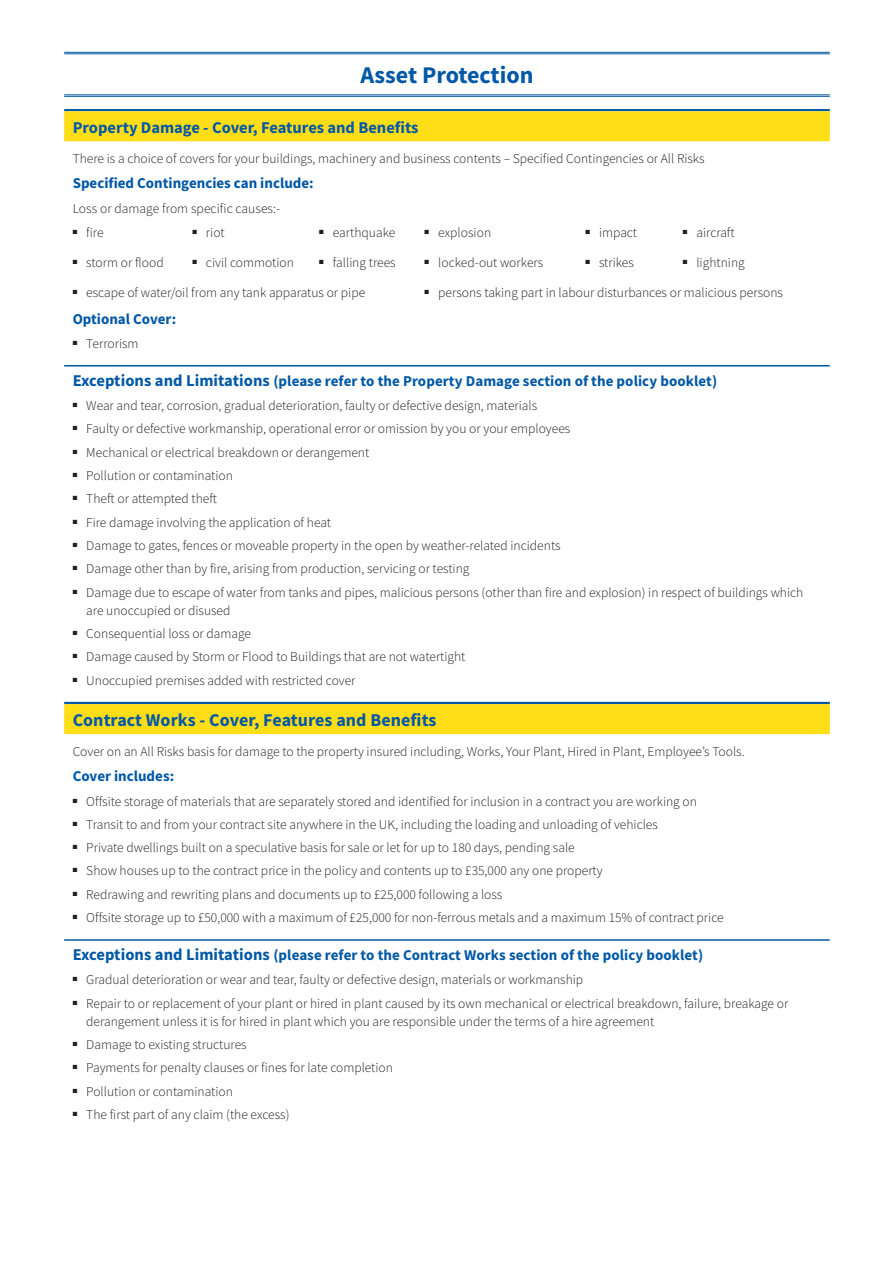
<style>
.page{position:relative;width:894px;height:1264px;background:#fff}
.page>*{position:absolute;margin:0;border:0;box-sizing:border-box;transform-origin:0 0}
.t1{font:700 24px "Source Sans Pro";color:#0158a6}
.t2{font:700 18px "Source Sans Pro";letter-spacing:.005em;color:#0158a6}
.t3{font:700 16.5px "Source Sans Pro";color:#0158a6}
.t4{font:700 15px "Source Sans Pro";color:#0158a6}
.t5{font:300 13.5px/18px "Source Sans Pro";color:#231f20}
.s1{font-size:16.5px}
</style>
<div class="page">
<hr style="left:64px;top:109px;width:766px;height:2px;background:#0158a6">
<div style="left:64px;top:111px;width:766px;height:30px;background:#ffdd17"></div>
<hr style="left:64px;top:365px;width:766px;height:1px;background:#0158a6">
<hr style="left:64px;top:702px;width:766px;height:2px;background:#0158a6">
<div style="left:64px;top:704px;width:766px;height:30px;background:#ffdd17"></div>
<hr style="left:64px;top:939px;width:766px;height:1px;background:#0158a6">
<hr style="left:64px;top:94px;width:766px;height:1px;background:#0158a6">
<hr style="left:64px;top:96px;width:766px;height:1px;background:#0158a6">
<hr style="left:64px;top:52px;width:766px;height:1px;background:#0158a6">
<hr style="left:64px;top:53px;width:766px;height:1px;background:#0158a6">
<h1 class="t1" style="left:360px;top:59px;width:174px">Asset Protection</h1>
<p class="t3" style="left:73px;top:116px;width:347px">Property Damage - Cover, Features and Benefits</p>
<p class="t5" style="left:73px;top:150px;width:633px">There is a choice of covers for your buildings, machinery and business contents – Specified Contingencies or All Risks</p>
<p class="t4" style="left:73px;top:173px;width:242px">Specified Contingencies can include:</p>
<p class="t5" style="left:73px;top:200px;width:209px">Loss or damage from specific causes:-</p>
<p class="t5" style="left:73px;top:224px;width:32px">■ fire</p>
<p class="t5" style="left:192px;top:224px;width:34px">■ riot</p>
<p class="t5" style="left:319px;top:224px;width:78px">■ earthquake</p>
<p class="t5" style="left:425px;top:224px;width:68px">■ explosion</p>
<p class="t5" style="left:585px;top:224px;width:53px">■ impact</p>
<p class="t5" style="left:683px;top:224px;width:53px">■ aircraft</p>
<p class="t5" style="left:73px;top:254px;width:92px">■ storm or flood</p>
<p class="t5" style="left:192px;top:254px;width:103px">■ civil commotion</p>
<p class="t5" style="left:319px;top:254px;width:78px">■ falling trees</p>
<p class="t5" style="left:425px;top:254px;width:120px">■ locked-out workers</p>
<p class="t5" style="left:585px;top:254px;width:50px">■ strikes</p>
<p class="t5" style="left:683px;top:254px;width:63px">■ lightning</p>
<p class="t5" style="left:73px;top:283px;width:294px">■ escape of water/oil from any tank apparatus or pipe</p>
<p class="t5" style="left:425px;top:283px;width:360px">■ persons taking part in labour disturbances or malicious persons</p>
<p class="t4" style="left:73px;top:308px;width:105px">Optional Cover:</p>
<p class="t5" style="left:73px;top:334px;width:67px">■ Terrorism</p>
<p class="t4" style="left:73px;top:370px;width:646px"><span class="s1">Exceptions and Limitations</span> (please refer to the Property Damage section of the policy booklet)</p>
<p class="t5" style="left:73px;top:396px;width:466px">■ Wear and tear, corrosion, gradual deterioration, faulty or defective design, materials</p>
<p class="t5" style="left:73px;top:420px;width:499px">■ Faulty or defective workmanship, operational error or omission by you or your employees</p>
<p class="t5" style="left:73px;top:443px;width:298px">■ Mechanical or electrical breakdown or derangement</p>
<p class="t5" style="left:73px;top:466px;width:162px">■ Pollution or contamination</p>
<p class="t5" style="left:73px;top:490px;width:146px">■ Theft or attempted theft</p>
<p class="t5" style="left:73px;top:513px;width:260px">■ Fire damage involving the application of heat</p>
<p class="t5" style="left:73px;top:536px;width:489px">■ Damage to gates, fences or moveable property in the open by weather-related incidents</p>
<p class="t5" style="left:73px;top:560px;width:398px">■ Damage other than by fire, arising from production, servicing or testing</p>
<p class="t5" style="left:86px;top:583px;width:718px;text-indent:-14px">■ Damage due to escape of water from tanks and pipes, malicious persons (other than fire and explosion) in respect of buildings which are unoccupied or disused</p>
<p class="t5" style="left:73px;top:624px;width:180px">■ Consequential loss or damage</p>
<p class="t5" style="left:73px;top:648px;width:394px">■ Damage caused by Storm or Flood to Buildings that are not watertight</p>
<p class="t5" style="left:73px;top:671px;width:284px">■ Unoccupied premises added with restricted cover</p>
<h2 class="t2" style="left:73px;top:708px;width:365px">Contract Works - Cover, Features and Benefits</h2>
<p class="t5" style="left:73px;top:742px;width:673px">Cover on an All Risks basis for damage to the property insured including, Works, Your Plant, Hired in Plant, Employee’s Tools.</p>
<p class="t4" style="left:73px;top:766px;width:103px">Cover includes:</p>
<p class="t5" style="left:73px;top:792px;width:626px">■ Offsite storage of materials that are separately stored and identified for inclusion in a contract you are working on</p>
<p class="t5" style="left:73px;top:815px;width:587px">■ Transit to and from your contract site anywhere in the UK, including the loading and unloading of vehicles</p>
<p class="t5" style="left:73px;top:838px;width:503px">■ Private dwellings built on a speculative basis for sale or let for up to 180 days, pending sale</p>
<p class="t5" style="left:73px;top:862px;width:531px">■ Show houses up to the contract price in the policy and contents up to £35,000 any one property</p>
<p class="t5" style="left:73px;top:885px;width:431px">■ Redrawing and rewriting plans and documents up to £25,000 following a loss</p>
<p class="t5" style="left:73px;top:908px;width:652px">■ Offsite storage up to £50,000 with a maximum of £25,000 for non-ferrous metals and a maximum 15% of contract price</p>
<p class="t4" style="left:73px;top:944px;width:632px"><span class="s1">Exceptions and Limitations</span> (please refer to the Contract Works section of the policy booklet)</p>
<p class="t5" style="left:73px;top:971px;width:512px">■ Gradual deterioration or wear and tear, faulty or defective design, materials or workmanship</p>
<p class="t5" style="left:86px;top:994px;width:703px;text-indent:-14px">■ Repair to or replacement of your plant or hired in plant caused by its own mechanical or electrical breakdown, failure, breakage or derangement unless it is for hired in plant which you are responsible under the terms of a hire agreement</p>
<p class="t5" style="left:73px;top:1035px;width:175px">■ Damage to existing structures</p>
<p class="t5" style="left:73px;top:1058px;width:322px">■ Payments for penalty clauses or fines for late completion</p>
<p class="t5" style="left:73px;top:1082px;width:162px">■ Pollution or contamination</p>
<p class="t5" style="left:73px;top:1105px;width:218px">■ The first part of any claim (the excess)</p>
</div>
